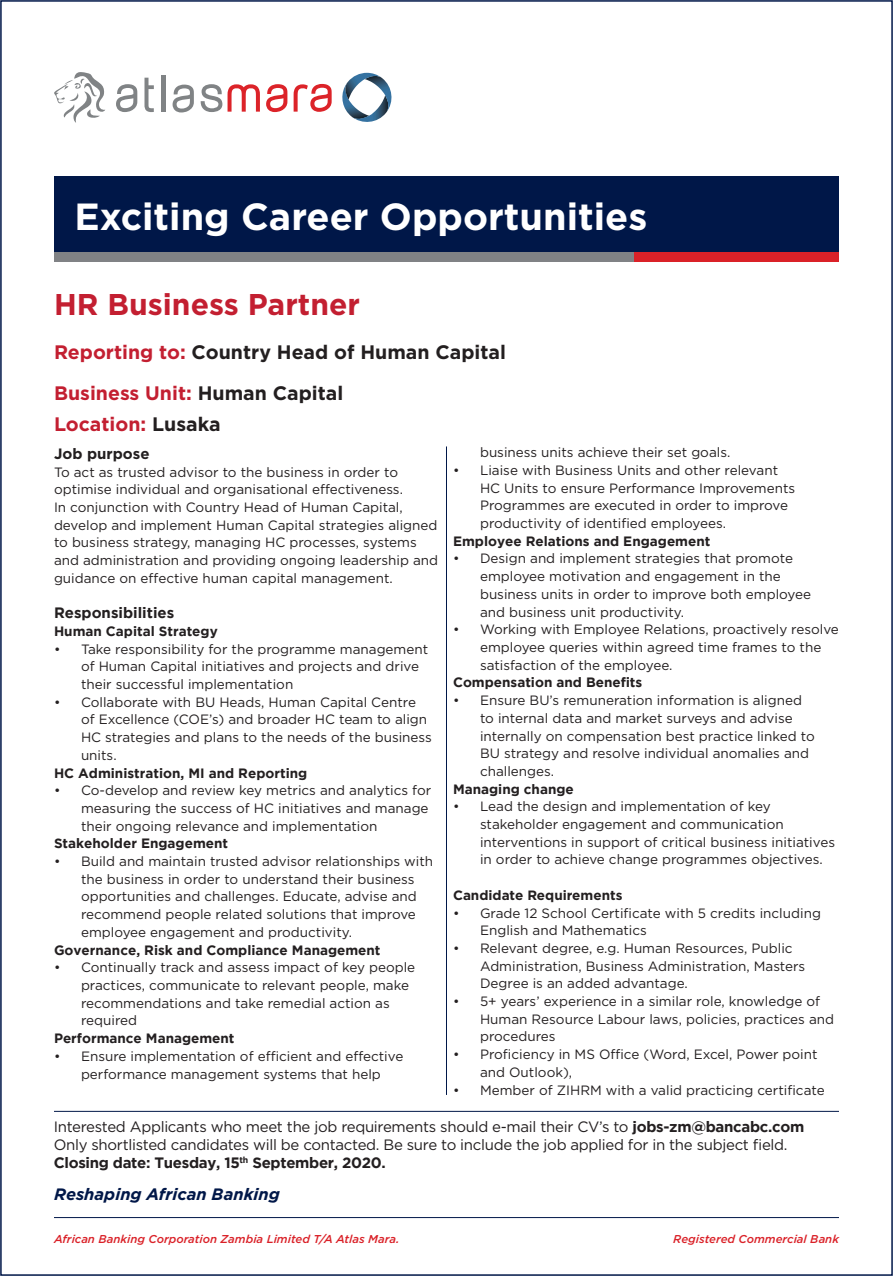
<style>
.page{position:relative;width:893px;height:1276px;background:#fff}
.page>*{position:absolute;margin:0;border:0;box-sizing:border-box;transform-origin:0 0}
.t1{font:700 37.8px "Gotham HTF";color:#fff}
.t2{font:700 30px "Gotham HTF";color:#c31f31}
.t3{font:700 19.5px/41.1px "Gotham HTF";color:#231f20}
.t4{font:700 19.5px "Gotham HTF";color:#c31f31}
.t5{font:italic 700 16.5px "Gotham HTF";color:#001748}
.t6{font:15px/18px "Gotham";letter-spacing:-.02em;color:#231f20}
.t7{font:700 15px "Gotham";color:#231f20}
.t8{font:700 15px "Gotham HTF";color:#231f20}
.t9{font:13.5px/17.7px "Gotham";color:#231f20}
.t10{font:700 13.5px "Gotham";color:#231f20}
.t11{font:700 13.5px "Gotham HTF";color:#231f20}
.t12{font:italic 500 11.4px "Gotham HTF";color:#da2128}
.s1{color:#c31f31}
.s2{color:#231f20}
.s3{font-weight:700}
</style>
<div class="page">
<div style="left:54px;top:177px;width:784px;height:76px;background:#001748"></div>
<div style="left:54px;top:253px;width:586px;height:9px;background:#808285"></div>
<div style="left:634px;top:253px;width:205px;height:9px;background:#da2128"></div>
<hr style="left:54px;top:1217px;width:785px;height:1px;background:#001748">
<hr style="left:54px;top:1111px;width:785px;height:1px;background:#001748">
<hr style="left:446px;top:446px;width:1px;height:649px;background:#001748">
<svg style="left:54px;top:72px;width:51px;height:51px"></svg>
<svg style="left:266px;top:84px;width:21px;height:28px"></svg>
<svg style="left:228px;top:84px;width:32px;height:28px"></svg>
<svg style="left:294px;top:84px;width:38px;height:28px"></svg>
<hr style="left:162px;top:76px;width:4px;height:36px;background:#808385">
<svg style="left:144px;top:78px;width:10px;height:34px"></svg>
<svg style="left:116px;top:84px;width:21px;height:28px"></svg>
<svg style="left:173px;top:85px;width:21px;height:27px"></svg>
<svg style="left:201px;top:84px;width:21px;height:28px"></svg>
<svg style="left:342px;top:73px;width:50px;height:49px"></svg>
<h1 class="t1" style="left:75px;top:195px;width:574px">Exciting Career Opportunities</h1>
<h2 class="t2" style="left:54px;top:287px;width:307px">HR Business Partner</h2>
<h3 class="t3" style="left:54px;top:331px;width:453px"><span class="s1">Reporting to:</span> Country Head of Human Capital<br><span class="s1">Business Unit:</span> Human Capital</h3>
<h3 class="t4" style="left:54px;top:413px;width:168px">Location: <span class="s2">Lusaka</span></h3>
<p class="t8" style="left:54px;top:445px;width:97px">Job purpose</p>
<p class="t9" style="left:54px;top:463px;width:386px">To act as trusted advisor to the business in order to optimise individual and organisational effectiveness.<br>In conjunction with Country Head of Human Capital, develop and implement Human Capital strategies aligned to business strategy, managing HC processes, systems and administration and providing ongoing leadership and guidance on effective human capital management.</p>
<p class="t7" style="left:54px;top:604px;width:122px">Responsibilities</p>
<p class="t10" style="left:54px;top:623px;width:165px">Human Capital Strategy</p>
<p class="t9" style="left:81px;top:640px;width:349px;text-indent:-27px">• Take responsibility for the programme management of Human Capital initiatives and projects and drive their successful implementation</p>
<p class="t9" style="left:81px;top:693px;width:352px;text-indent:-27px">• Collaborate with BU Heads, Human Capital Centre of Excellence (COE’s) and broader HC team to align HC strategies and plans to the needs of the business units.</p>
<p class="t10" style="left:54px;top:765px;width:255px">HC Administration, MI and Reporting</p>
<p class="t9" style="left:81px;top:781px;width:352px;text-indent:-27px">• Co-develop and review key metrics and analytics for measuring the success of HC initiatives and manage their ongoing relevance and implementation</p>
<p class="t10" style="left:54px;top:836px;width:176px">Stakeholder Engagement</p>
<p class="t9" style="left:81px;top:852px;width:354px;text-indent:-27px">• Build and maintain trusted advisor relationships with the business in order to understand their business opportunities and challenges. Educate, advise and recommend people related solutions that improve employee engagement and productivity.</p>
<p class="t10" style="left:54px;top:942px;width:328px">Governance, Risk and Compliance Management</p>
<p class="t9" style="left:81px;top:958px;width:336px;text-indent:-27px">• Continually track and assess impact of key people practices, communicate to relevant people, make recommendations and take remedial action as required</p>
<p class="t10" style="left:54px;top:1030px;width:182px">Performance Management</p>
<p class="t9" style="left:54px;top:1047px;width:351px;text-align:center">• Ensure implementation of efficient and effective performance management systems that help</p>
<p class="t9" style="left:480px;top:443px;width:252px">business units achieve their set goals.</p>
<p class="t9" style="left:480px;top:461px;width:317px;text-indent:-27px">• Liaise with Business Units and other relevant HC Units to ensure Performance Improvements Programmes are executed in order to improve productivity of identified employees.</p>
<p class="t10" style="left:453px;top:533px;width:259px">Employee Relations and Engagement</p>
<p class="t9" style="left:480px;top:549px;width:333px;text-indent:-27px">• Design and implement strategies that promote employee motivation and engagement in the business units in order to improve both employee and business unit productivity.</p>
<p class="t9" style="left:480px;top:620px;width:360px;text-indent:-27px">• Working with Employee Relations, proactively resolve employee queries within agreed time frames to the satisfaction of the employee.</p>
<p class="t10" style="left:453px;top:675px;width:191px">Compensation and Benefits</p>
<p class="t9" style="left:480px;top:691px;width:336px;text-indent:-27px">• Ensure BU’s remuneration information is aligned to internal data and market surveys and advise internally on compensation best practice linked to BU strategy and resolve individual anomalies and challenges.</p>
<p class="t10" style="left:453px;top:781px;width:122px">Managing change</p>
<p class="t9" style="left:480px;top:797px;width:357px;text-indent:-27px">• Lead the design and implementation of key stakeholder engagement and communication interventions in support of critical business initiatives in order to achieve change programmes objectives.</p>
<p class="t11" style="left:453px;top:887px;width:171px">Candidate Requirements</p>
<p class="t9" style="left:480px;top:903px;width:342px;text-indent:-27px">• Grade 12 School Certificate with 5 credits including<br>English and Mathematics</p>
<p class="t9" style="left:480px;top:939px;width:327px;text-indent:-27px">• Relevant degree, e.g. Human Resources, Public<br>Administration, Business Administration, Masters<br>Degree is an added advantage.</p>
<p class="t9" style="left:480px;top:992px;width:356px;text-indent:-27px">• 5+ years’ experience in a similar role, knowledge of<br>Human Resource Labour laws, policies, practices and procedures</p>
<p class="t9" style="left:480px;top:1045px;width:339px;text-indent:-27px">• Proficiency in MS Office (Word, Excel, Power point and Outlook),</p>
<p class="t9" style="left:453px;top:1080px;width:373px">• Member of ZIHRM with a valid practicing certificate</p>
<p class="t6" style="left:54px;top:1117px;width:752px">Interested Applicants who meet the job requirements should e-mail their CV’s to <span class="s3">jobs-zm@bancabc.com<br></span>Only shortlisted candidates will be contacted. Be sure to include the job applied for in the subject field.<br><span class="s3">Closing date: Tuesday, 15</span><sup>th</sup> <span class="s3">September, 2020.</span></p>
<p class="t5" style="left:54px;top:1184px;width:227px">Reshaping African Banking</p>
<p class="t12" style="left:54px;top:1232px;width:347px">African Banking Corporation Zambia Limited T/A Atlas Mara.</p>
<p class="t12" style="left:673px;top:1232px;width:167px">Registered Commercial Bank</p>
</div>
